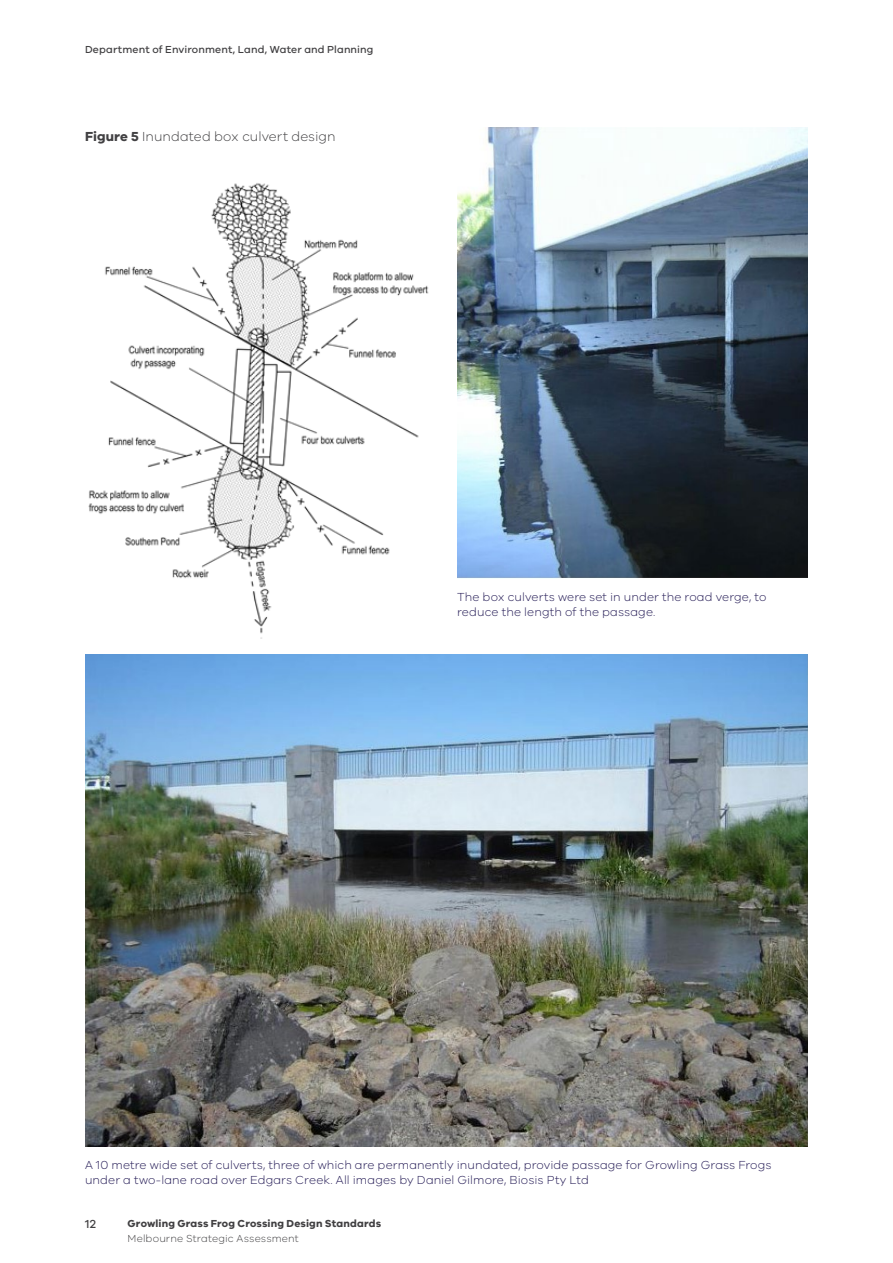
<style>
.page{position:relative;width:893px;height:1263px;background:#fff}
.page>*{position:absolute;margin:0;border:0;box-sizing:border-box;transform-origin:0 0}
.t1{font:300 13.5px "VIC";color:#414042}
.t2{font:300 12px/15px "VIC";letter-spacing:.005em;color:#221954}
.t3{font:500 12px "VIC";color:#414042}
.t4{font:500 10.5px "VIC";letter-spacing:.01em;color:#414042}
.t5{font:700 10.5px "VIC";letter-spacing:.015em;color:#414042}
.t6{font:300 10.5px "VIC";letter-spacing:.015em;color:#414042}
.s1{font-weight:700}
</style>
<div class="page">
<img style="left:85px;top:188px;width:351px;height:467px">
<img style="left:457px;top:128px;width:351px;height:450px">
<img style="left:85px;top:655px;width:723px;height:491px">
<svg style="left:230px;top:183px;width:39px;height:5px"></svg>
<p class="t4" style="left:85px;top:43px;width:290px">Department of Environment, Land, Water and Planning</p>
<p class="t1" style="left:85px;top:128px;width:252px"><span class="s1">Figure 5</span> Inundated box culvert design</p>
<p class="t2" style="left:457px;top:589px;width:311px">The box culverts were set in under the road verge, to reduce the length of the passage.</p>
<p class="t2" style="left:85px;top:1157px;width:688px">A 10 metre wide set of culverts, three of which are permanently inundated, provide passage for Growling Grass Frogs under a two-lane road over Edgars Creek. All images by Daniel Gilmore, Biosis Pty Ltd</p>
<p class="t3" style="left:85px;top:1217px;width:12px">12</p>
<p class="t5" style="left:128px;top:1217px;width:255px">Growling Grass Frog Crossing Design Standards</p>
<p class="t6" style="left:128px;top:1232px;width:173px">Melbourne Strategic Assessment</p>
</div>
